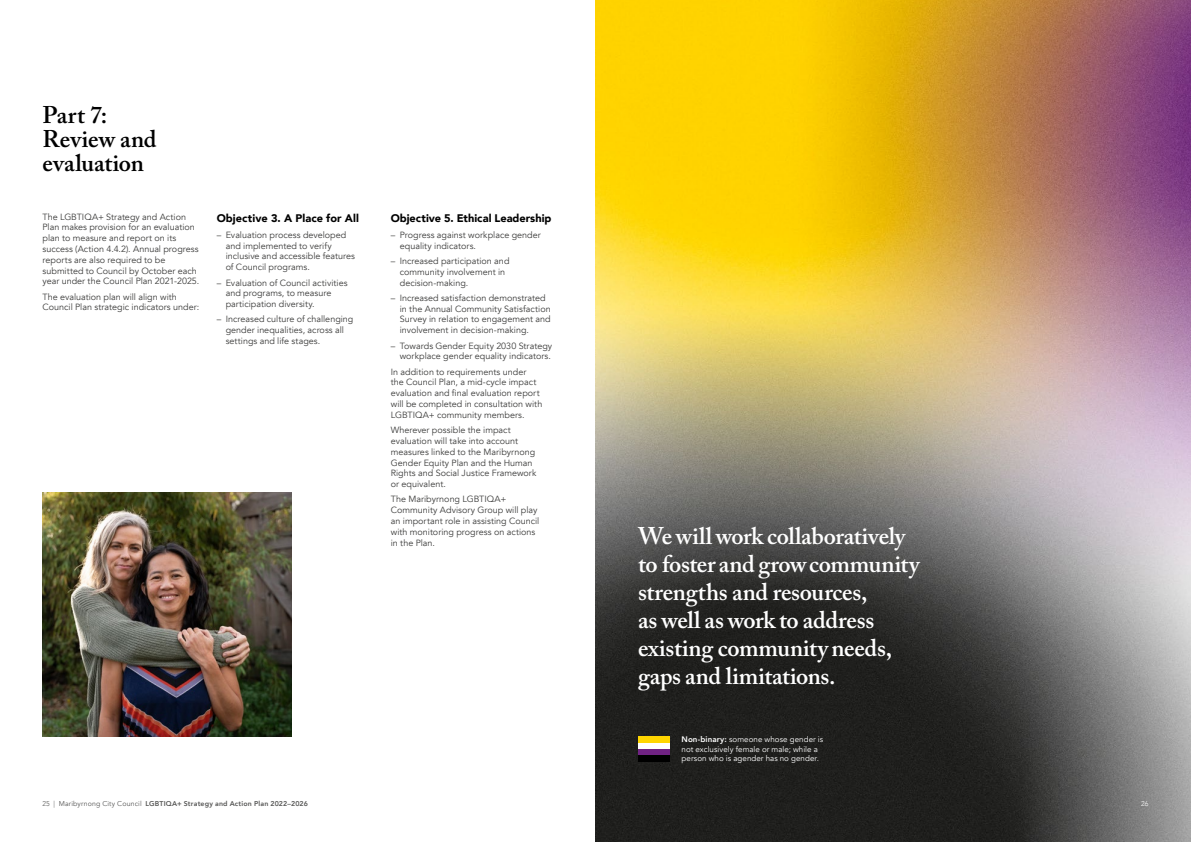
<style>
.page{position:relative;width:1191px;height:842px;background:#fff}
.page>*{position:absolute;margin:0;border:0;box-sizing:border-box;transform-origin:0 0}
.Main_body_-_9pt{font:600 24px/28px "Adobe Caslon Pro";letter-spacing:-.01em;color:#fff}
.Section_heading_-_12{font:600 24px/24px "Adobe Caslon Pro";letter-spacing:.005em;color:#000}
.Main_body_heading{font:900 11px "Avenir";letter-spacing:.005em;color:#000}
.Main_body_-_9pt-2{font:9px/10.8px "Avenir";color:#3c3c3b}
.Small_Body{font:8px/9.6px "Avenir";letter-spacing:.005em;color:#fff}
.t1{font:800 7px "Avenir";letter-spacing:.025em;color:#575756}
.t2{font:300 7px "Avenir";color:#fff}
.s1{font-weight:800}
.s2{font-weight:300}
.s3{font-weight:400}
</style>
<div class="page">
<img style="left:595px;top:0;width:596px;height:842px">
<div style="left:638px;top:737px;width:31px;height:6px;background:#ffd500"></div>
<div style="left:638px;top:743px;width:31px;height:6px;background:#fff"></div>
<div style="left:638px;top:749px;width:31px;height:6px;background:#702283"></div>
<div style="left:638px;top:755px;width:31px;height:6px;background:#000"></div>
<img style="left:43px;top:493px;width:249px;height:244px">
<p class="Section_heading_-_12" style="left:43px;top:103px;width:116px">Part 7:<br>Review and evaluation</p>
<p class="Main_body_-_9pt-2" style="left:43px;top:211px;width:158px">The LGBTIQA+ Strategy and Action Plan makes provision for an evaluation plan to measure and report on its success (Action 4.4.2). Annual progress reports are also required to be submitted to Council by October each year under the Council Plan 2021-2025.</p>
<p class="Main_body_-_9pt-2" style="left:43px;top:291px;width:158px">The evaluation plan will align with<br>Council Plan strategic indicators under:</p>
<p class="Main_body_heading" style="left:217px;top:208px;width:144px">Objective 3. A Place for All</p>
<p class="Main_body_-_9pt-2" style="left:226px;top:229px;width:131px;text-indent:-9px">– Evaluation process developed and implemented to verify inclusive and accessible features of Council programs.</p>
<p class="Main_body_-_9pt-2" style="left:226px;top:277px;width:123px;text-indent:-9px">– Evaluation of Council activities and programs, to measure participation diversity.</p>
<p class="Main_body_-_9pt-2" style="left:226px;top:314px;width:129px;text-indent:-9px">– Increased culture of challenging gender inequalities, across all settings and life stages.</p>
<p class="Main_body_heading" style="left:391px;top:208px;width:162px">Objective 5. Ethical Leadership</p>
<p class="Main_body_-_9pt-2" style="left:400px;top:229px;width:142px;text-indent:-9px">– Progress against workplace gender equality indicators.</p>
<p class="Main_body_-_9pt-2" style="left:400px;top:256px;width:111px;text-indent:-9px">– Increased participation and community involvement in decision-making.</p>
<p class="Main_body_-_9pt-2" style="left:400px;top:292px;width:152px;text-indent:-9px">– Increased satisfaction demonstrated in the Annual Community Satisfaction Survey in relation to engagement and involvement in decision-making.</p>
<p class="Main_body_-_9pt-2" style="left:391px;top:340px;width:163px;text-align:right">– Towards Gender Equity 2030 Strategy workplace gender equality indicators.</p>
<p class="Main_body_-_9pt-2" style="left:391px;top:366px;width:153px">In addition to requirements under<br>the Council Plan, a mid-cycle impact evaluation and final evaluation report will be completed in consultation with LGBTIQA+ community members.</p>
<p class="Main_body_-_9pt-2" style="left:391px;top:425px;width:147px">Wherever possible the impact evaluation will take into account measures linked to the Maribyrnong<br>Gender Equity Plan and the Human<br>Rights and Social Justice Framework or equivalent.</p>
<p class="Main_body_-_9pt-2" style="left:391px;top:494px;width:150px">The Maribyrnong LGBTIQA+<br>Community Advisory Group will play an important role in assisting Council with monitoring progress on actions in the Plan.</p>
<p class="Main_body_-_9pt" style="left:638px;top:522px;width:283px">We will work collaboratively to foster and grow community strengths and resources,<br>as well as work to address existing community needs, gaps and limitations.</p>
<p class="Small_Body" style="left:681px;top:735px;width:143px"><span class="s1">Non-binary:</span> someone whose gender is not exclusively female or male; while a person who is agender has no gender.</p>
<p class="t1" style="left:43px;top:798px;width:267px"><span class="s2">25 |</span> <span class="s3">Maribyrnong City Council</span> LGBTIQA+ Strategy and Action Plan 2022–2026</p>
<p class="t2" style="left:1141px;top:800px;width:9px">26</p>
</div>
